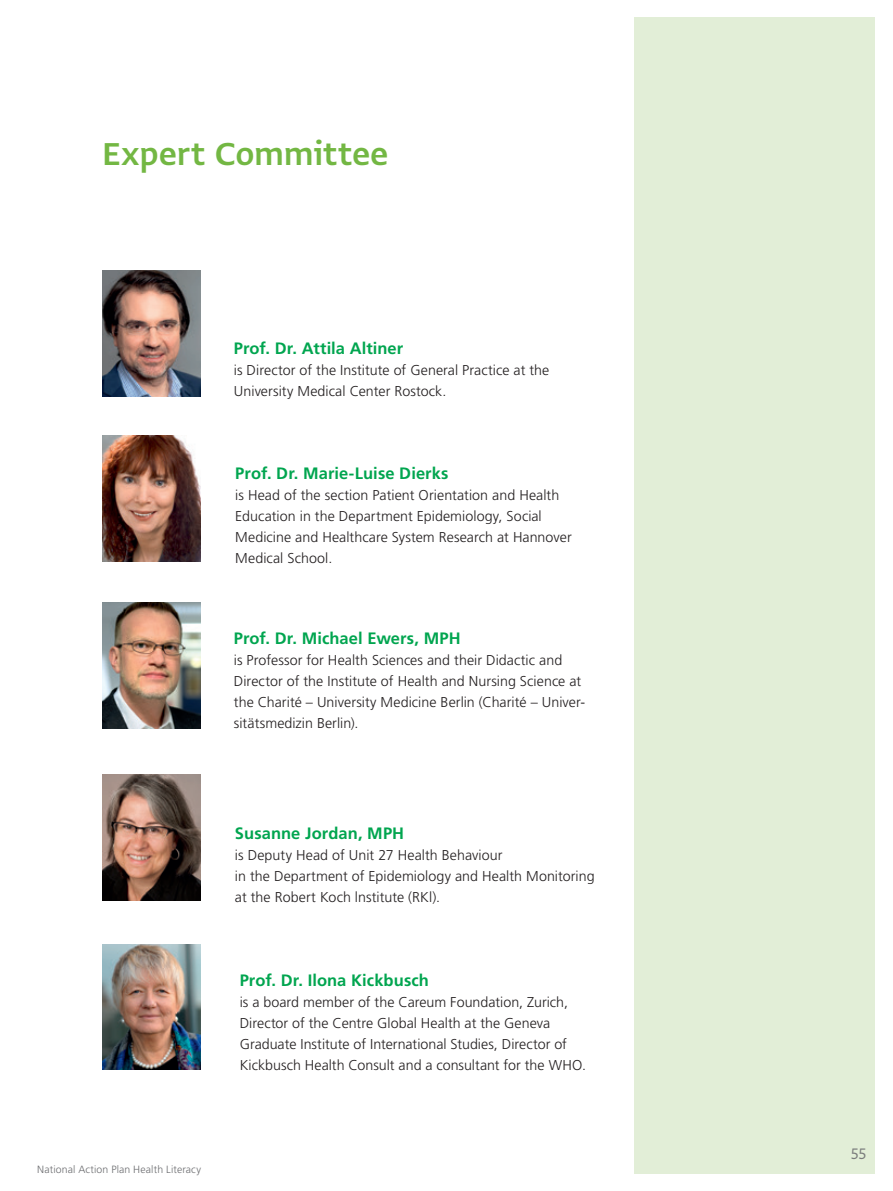
<style>
.page{position:relative;width:893px;height:1191px;background:#fff}
.page>*{position:absolute;margin:0;border:0;box-sizing:border-box;transform-origin:0 0}
.t1{font:37.5px "Greta Sans Std Sm Bld";letter-spacing:-.005em;color:#73b743}
.t2{font:18px "Greta Sans Std";color:#7a7c7c}
.t3{font:700 16.5px "Frutiger LT";letter-spacing:.005em;color:#00a54f}
.t4{font:300 14.25px/21px "Frutiger LT";letter-spacing:.005em;color:#231f20}
.t5{font:300 10.5px "Frutiger LT";letter-spacing:.01em;color:#6c6d70}
</style>
<div class="page">
<div style="left:634px;top:18px;width:240px;height:1155px;background:#e2eed7"></div>
<img style="left:102px;top:436px;width:98px;height:125px">
<img style="left:102px;top:270px;width:98px;height:126px">
<img style="left:102px;top:602px;width:98px;height:126px">
<img style="left:102px;top:774px;width:98px;height:126px">
<img style="left:102px;top:944px;width:98px;height:126px">
<h1 class="t1" style="left:102px;top:132px;width:288px">Expert Committee</h1>
<p class="t3" style="left:234px;top:339px;width:171px">Prof. Dr. Attila Altiner</p>
<p class="t4" style="left:234px;top:360px;width:317px">is Director of the Institute of General Practice at the<br>University Medical Center Rostock.</p>
<p class="t3" style="left:235px;top:464px;width:215px">Prof. Dr. Marie-Luise Dierks</p>
<p class="t4" style="left:235px;top:485px;width:338px">is Head of the section Patient Orientation and Health Education in the Department Epidemiology, Social Medicine and Healthcare System Research at Hannover Medical School.</p>
<p class="t3" style="left:234px;top:629px;width:228px">Prof. Dr. Michael Ewers, MPH</p>
<p class="t4" style="left:234px;top:650px;width:353px">is Professor for Health Sciences and their Didactic and Director of the Institute of Health and Nursing Science at the Charité – University Medicine Berlin (Charité – Univer&shy;sitätsmedizin Berlin).</p>
<p class="t3" style="left:235px;top:823px;width:171px">Susanne Jordan, MPH</p>
<p class="t4" style="left:235px;top:844px;width:361px">is Deputy Head of Unit 27 Health Behaviour<br>in the Department of Epidemiology and Health Monitoring at the Robert Koch lnstitute (RKl).</p>
<p class="t5" style="left:37px;top:1163px;width:165px">National Action Plan Health Literacy</p>
<p class="t3" style="left:240px;top:970px;width:191px">Prof. Dr. Ilona Kickbusch</p>
<p class="t4" style="left:240px;top:991px;width:348px">is a board member of the Careum Foundation, Zurich, Director of the Centre Global Health at the Geneva Graduate Institute of International Studies, Director of Kickbusch Health Consult and a consultant for the WHO.</p>
<p class="t2" style="left:851px;top:1142px;width:17px">55</p>
</div>
